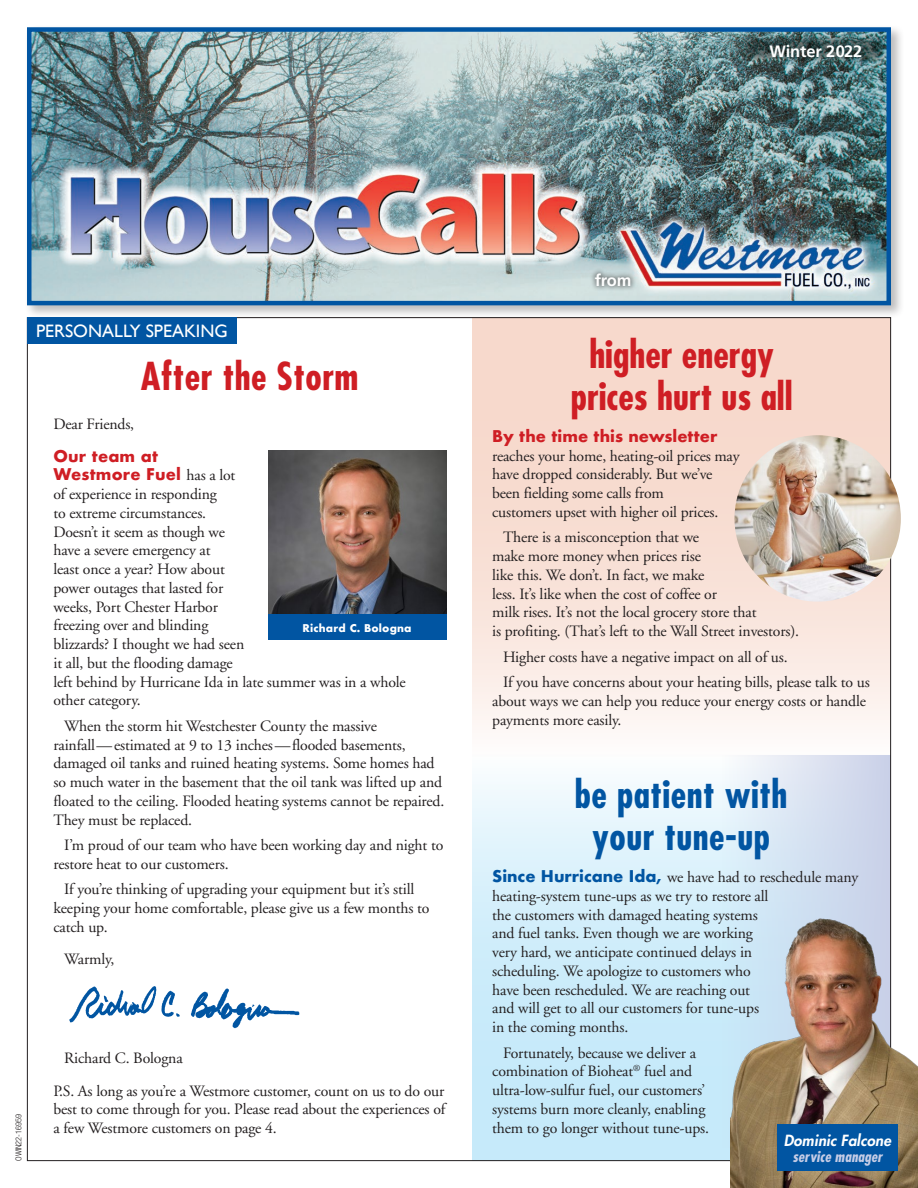
<style>
.page{position:relative;width:918px;height:1188px;background:#fff}
.page>*{position:absolute;margin:0;border:0;box-sizing:border-box;transform-origin:0 0}
.t1{font:700 condensed 37.5px/42px "Futura";color:#cf1e24;text-align:center}
.t2{font:700 condensed 37.5px/42px "Futura";letter-spacing:.01em;color:#0155a2;text-align:center}
.t3{font:18px "Gill Sans";color:#fff}
.t4{font:700 16.5px "Frutiger";letter-spacing:-.01em;color:#fff}
.t5{font:15.75px/18.8px "Adobe Garamond";letter-spacing:-.01em;color:#231f20}
.t6{font:700 15.75px/18.8px "Futura";letter-spacing:.01em;color:#cf1e24}
.t7{font:italic 800 15px "Futura";letter-spacing:.01em;color:#fff}
.t8{font:italic 700 condensed 15px "Futura";letter-spacing:.01em;color:#c5cce6}
.t9{font:700 10.35px "Futura";letter-spacing:.015em;color:#fff}
.t10{font:300 condensed 8.25px "Helvetica Neue";color:#231f20}
.s1{font-family:"Adobe Garamond";font-weight:400;color:#231f20}
.s2{font-family:"Futura";font-weight:700;color:#0155a2}
</style>
<div class="page">
<div style="left:472px;top:755px;width:419px;height:406px;background:linear-gradient(to bottom,#eef8fd,#bbe6f9)"></div>
<div style="left:472px;top:317px;width:419px;height:440px;background:linear-gradient(to bottom,#f5d1c2,#fcf3f0)"></div>
<svg style="left:722px;top:755px;width:167px;height:393px;background:#d6e3f2"></svg>
<div style="left:24px;top:24px;width:880px;height:295px;background:#231f20;opacity:.3"></div>
<img style="left:32px;top:32px;width:854px;height:268px">
<div style="left:27px;top:27px;width:864px;height:278px;border:4px solid #0155a2"></div>
<div style="left:589px;top:268px;width:48px;height:24px;background:#231f20;opacity:.5"></div>
<div style="left:27px;top:317px;width:210px;height:27px;background:#0155a2"></div>
<img style="left:268px;top:450px;width:178px;height:165px">
<div style="left:268px;top:615px;width:178px;height:25px;background:#0155a2"></div>
<img style="left:730px;top:900px;width:188px;height:288px">
<img style="left:734px;top:435px;width:167px;height:167px;border-radius:82px">
<img style="left:69px;top:986px;width:231px;height:43px">
<div style="left:777px;top:1124px;width:121px;height:47px;background:#0155a2"></div>
<p class="t4" style="left:770px;top:41px;width:94px">Winter 2022</p>
<p class="t3" style="left:36px;top:320px;width:193px">PERSONALLY SPEAKING</p>
<h1 class="t1" style="left:141px;top:355px;width:219px">After the Storm</h1>
<p class="t5" style="left:53px;top:416px;width:82px">Dear Friends,</p>
<p class="t6" style="left:53px;top:446px;width:184px">Our team at<br>Westmore Fuel <span class="s1">has a lot</span></p>
<p class="t5" style="left:53px;top:485px;width:354px">of experience in responding<br>to extreme circumstances.<br>Doesn’t it seem as though we<br>have a severe emergency at<br>least once a year? How about<br>power outages that lasted for<br>weeks, Port Chester Harbor<br>freezing over and blinding<br>blizzards? I thought we had seen<br>it all, but the flooding damage<br>left behind by Hurricane Ida in late summer was in a whole other category.</p>
<p class="t5" style="left:53px;top:717px;width:392px;text-indent:11px">When the storm hit Westchester County the massive rainfall—estimated at 9 to 13 inches—flooded basements, damaged oil tanks and ruined heating systems. Some homes had so much water in the basement that the oil tank was lifted up and floated to the ceiling. Flooded heating systems cannot be repaired.<br>They must be replaced.</p>
<p class="t5" style="left:53px;top:836px;width:391px;text-indent:11px">I’m proud of our team who have been working day and night to restore heat to our customers.</p>
<p class="t5" style="left:53px;top:881px;width:377px;text-indent:11px">If you’re thinking of upgrading your equipment but it’s still keeping your home comfortable, please give us a few months to catch up.</p>
<p class="t5" style="left:64px;top:950px;width:52px">Warmly,</p>
<p class="t9" style="left:303px;top:620px;width:111px">Richard C. Bologna</p>
<p class="t10" style="left:14px;top:1161px;width:48px;rotate:-90deg">OWIN22-16959</p>
<p class="t5" style="left:53px;top:1043px;width:392px;line-height:32.2px;text-indent:11px">Richard C. Bologna<br>P.S. As long as you’re a Westmore customer, count on us to do our</p>
<p class="t5" style="left:53px;top:1100px;width:393px">best to come through for you. Please read about the experiences of a few Westmore customers on page 4.</p>
<p class="t4" style="left:595px;top:271px;width:38px">from</p>
<h1 class="t1" style="left:571px;top:333px;width:223px">higher energy prices hurt us all</h1>
<p class="t6" style="left:492px;top:426px;width:227px">By the time this newsletter</p>
<p class="t5" style="left:492px;top:447px;width:249px">reaches your home, heating-oil prices may have dropped considerably. But we’ve been fielding some calls from<br>customers upset with higher oil prices.</p>
<p class="t5" style="left:492px;top:528px;width:309px;text-indent:11px">There is a misconception that we<br>make more money when prices rise<br>like this. We don’t. In fact, we make<br>less. It’s like when the cost of coffee or<br>milk rises. It’s not the local grocery store that<br>is profiting. (That’s left to the Wall Street investors).</p>
<p class="t5" style="left:503px;top:644px;width:368px;line-height:25.5px">Higher costs have a negative impact on all of us.<br>If you have concerns about your heating bills, please talk to us</p>
<p class="t5" style="left:492px;top:692px;width:375px">about ways we can help you reduce your energy costs or handle payments more easily.</p>
<h1 class="t2" style="left:575px;top:773px;width:214px">be patient with your tune-up</h1>
<p class="t5" style="left:492px;top:868px;width:368px"><span class="s2">Since Hurricane Ida,</span> we have had to reschedule many heating-system tune-ups as we try to restore all<br>the customers with damaged heating systems<br>and fuel tanks. Even though we are working<br>very hard, we anticipate continued delays in<br>scheduling. We apologize to customers who<br>have been rescheduled. We are reaching out<br>and will get to all our customers for tune-ups<br>in the coming months.</p>
<p class="t5" style="left:492px;top:1044px;width:218px;text-indent:11px">Fortunately, because we deliver a combination of Bioheat<sup>®</sup> fuel and ultra-low-sulfur fuel, our customers’ systems burn more cleanly, enabling them to go longer without tune-ups.</p>
<p class="t7" style="left:784px;top:1130px;width:109px">Dominic Falcone</p>
<p class="t8" style="left:792px;top:1147px;width:91px">service manager</p>
</div>
